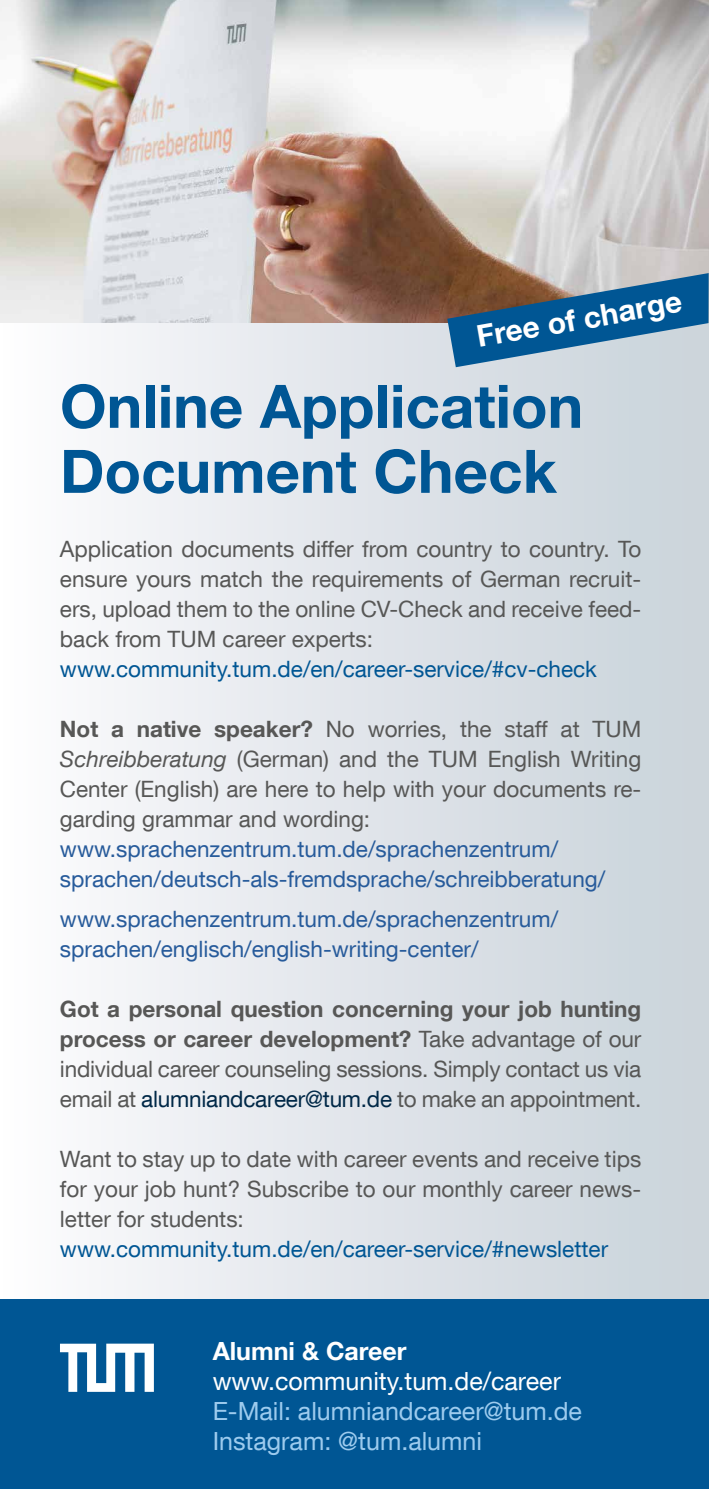
<style>
.page{position:relative;width:709px;height:1489px;background:#fff}
.page>*{position:absolute;margin:0;border:0;box-sizing:border-box;transform-origin:0 0}
.t1{font:700 60px/65px "TUM Neue Helvetica";color:#005694}
.t2{font:700 30px "TUM Neue Helvetica";color:#fff}
.t3{font:25px/30px "TUM Neue Helvetica";color:#9dcbee}
.t4{font:25px "TUM Neue Helvetica";color:#fff}
.t5{font:700 25px "TUM Neue Helvetica";color:#fff}
.t6{font:22.5px/30px "TUM Neue Helvetica";color:#575756;text-align:justify}
.t7{font:22.5px/30px "TUM Neue Helvetica";color:#275b9b}
.t8{font:22.5px "TUM Neue Helvetica";color:#005694}
.s1{font-weight:700}
.s2{font-style:italic}
.s3{color:#002847}
</style>
<div class="page">
<div style="left:0;top:0;width:709px;height:1488px;background:linear-gradient(to right,#fcfcfe,#c8d2d9)"></div>
<img style="left:0;top:0;width:709px;height:323px">
<svg style="left:447px;top:273px;width:261px;height:94px;background:#567d9a"></svg>
<div style="left:0;top:1299px;width:708px;height:189px;background:#005694"></div>
<svg style="left:60px;top:1343px;width:94px;height:48px"></svg>
<h2 class="t2" style="left:473px;top:318px;width:209px;rotate:-10deg">Free of charge</h2>
<h1 class="t1" style="left:60px;top:372px;width:525px">Online Application<br>Document Check</h1>
<p class="t6" style="left:60px;top:533px;width:583px">Application documents differ from country to country. To ensure yours match the requirements of German recruit&shy;ers, upload them to the online CV-Check and receive feed&shy;back from TUM career experts:</p>
<p class="t8" style="left:60px;top:655px;width:538px">www.community.tum.de/en/career-service/#cv-check</p>
<p class="t6" style="left:60px;top:713px;width:583px"><span class="s1">Not a native speaker?</span> No worries, the staff at TUM <span class="s2">Schreibberatung</span> (German) and the TUM English Writing Center (English) are here to help with your documents re&shy;garding grammar and wording:</p>
<p class="t7" style="left:60px;top:833px;width:547px">www.sprachenzentrum.tum.de/sprachenzentrum/ sprachen/deutsch-als-fremdsprache/schreibberatung/</p>
<p class="t7" style="left:60px;top:903px;width:499px">www.sprachenzentrum.tum.de/sprachenzentrum/ sprachen/englisch/english-writing-center/</p>
<p class="t6" style="left:60px;top:993px;width:583px"><span class="s1">Got a personal question concerning your job hunting process or career development?</span> Take advantage of our individual career counseling sessions. Simply contact us via email at <span class="s3">alumniandcareer@tum.de</span> to make an appointment.</p>
<p class="t6" style="left:60px;top:1143px;width:583px">Want to stay up to date with career events and receive tips for your job hunt? Subscribe to our monthly career news&shy;letter for students:</p>
<p class="t8" style="left:60px;top:1234px;width:549px">www.community.tum.de/en/career-service/#newsletter</p>
<p class="t5" style="left:213px;top:1334px;width:195px">Alumni &amp; Career</p>
<p class="t4" style="left:213px;top:1365px;width:350px">www.community.tum.de/career</p>
<p class="t3" style="left:213px;top:1394px;width:371px">E-Mail: alumniandcareer@tum.de<br>Instagram: @tum.alumni</p>
</div>
